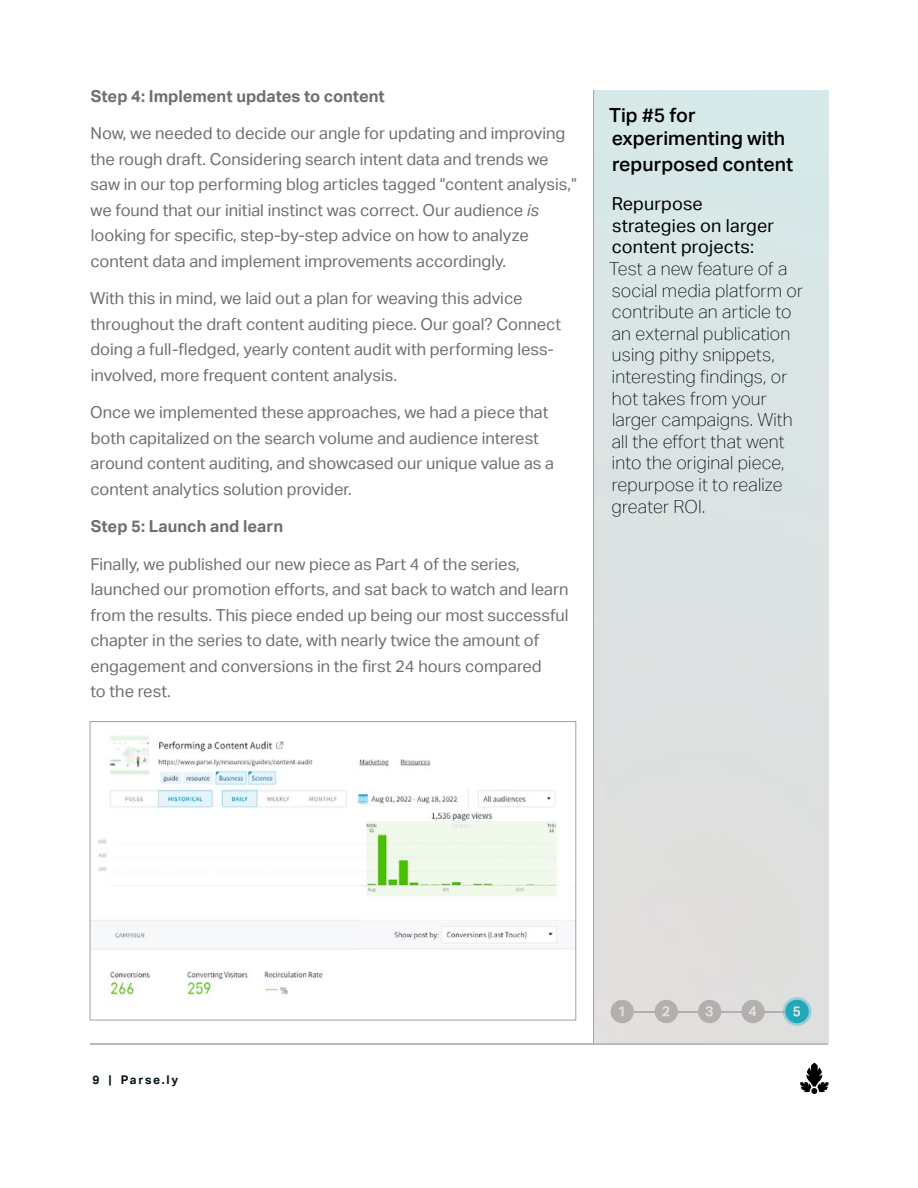
<style>
.page{position:relative;width:918px;height:1188px;background:#fff}
.page>*{position:absolute;margin:0;border:0;box-sizing:border-box;transform-origin:0 0}
.t1{font:500 19.5px/23.4px "Aktiv Grotesk";color:#000}
.t2{font:100 18px/21.6px "Aktiv Grotesk";letter-spacing:.01em;color:#000}
.t3{font:18px/21.6px "Aktiv Grotesk";letter-spacing:.01em;color:#000}
.t4{font:16.5px/25.5px "Aktiv Grotesk";color:#6e6f72}
.t5{font:700 16.5px "Aktiv Grotesk";color:#6e6f72}
.t6{font:700 12px "Aktiv Grotesk";letter-spacing:.14em;color:#051319}
.s1{font-style:italic}
</style>
<div class="page">
<svg style="left:800px;top:1063px;width:29px;height:31px"></svg>
<hr style="left:593px;top:90px;width:1px;height:954px;background:#a0a0a0">
<img style="left:92px;top:735px;width:482px;height:262px">
<div style="left:90px;top:721px;width:486px;height:299px;border:1px solid #a0a0a0"></div>
<img style="left:358px;top:812px;width:212px;height:175px">
<hr style="left:629px;top:1011px;width:160px;height:1px;background:#b3afae">
<div style="left:611px;top:1000px;width:23px;height:23px;background:#b3afae;border-radius:50%"></div>
<svg style="left:619px;top:1006px;width:5px;height:10px"></svg>
<div style="left:655px;top:1000px;width:23px;height:23px;background:#b3afae;border-radius:50%"></div>
<svg style="left:662px;top:1006px;width:7px;height:10px"></svg>
<div style="left:698px;top:1000px;width:23px;height:23px;background:#b3afae;border-radius:50%"></div>
<svg style="left:706px;top:1006px;width:7px;height:11px"></svg>
<div style="left:741px;top:1000px;width:24px;height:23px;background:#b3afae;border-radius:50%"></div>
<svg style="left:749px;top:1006px;width:7px;height:10px"></svg>
<svg style="left:783px;top:997px;width:28px;height:29px"></svg>
<div style="left:785px;top:1000px;width:24px;height:23px;background:#1fa8b7;border-radius:50%"></div>
<svg style="left:783px;top:1006px;width:17px;height:11px"></svg>
<hr style="left:90px;top:1044px;width:738px;height:1px;background:#a0a0a0">
<p class="t5" style="left:91px;top:86px;width:296px">Step 4: Implement updates to content</p>
<p class="t4" style="left:90px;top:121px;width:488px">Now, we needed to decide our angle for updating and improving the rough draft. Considering search intent data and trends we saw in our top performing blog articles tagged “content analysis,” we found that our initial instinct was correct. Our audience <span class="s1">is </span>looking for specific, step-by-step advice on how to analyze content data and implement improvements accordingly.</p>
<p class="t4" style="left:90px;top:286px;width:473px">With this in mind, we laid out a plan for weaving this advice throughout the draft content auditing piece. Our goal? Connect doing a full-fledged, yearly content audit with performing less&shy;involved, more frequent content analysis.</p>
<p class="t4" style="left:90px;top:400px;width:466px">Once we implemented these approaches, we had a piece that both capitalized on the search volume and audience interest around content auditing, and showcased our unique value as a content analytics solution provider.</p>
<p class="t5" style="left:91px;top:517px;width:194px">Step 5: Launch and learn</p>
<p class="t4" style="left:90px;top:551px;width:480px">Finally, we published our new piece as Part 4 of the series, launched our promotion efforts, and sat back to watch and learn from the results. This piece ended up being our most successful chapter in the series to date, with nearly twice the amount of engagement and conversions in the first 24 hours compared<br>to the rest.</p>
<p class="t1" style="left:609px;top:103px;width:177px">Tip #5 for experimenting with</p>
<p class="t1" style="left:612px;top:152px;width:182px">repurposed content</p>
<p class="t3" style="left:612px;top:193px;width:164px">Repurpose strategies on larger content projects:</p>
<p class="t2" style="left:609px;top:258px;width:196px">Test a new feature of a social media platform or contribute an article to an external publication using pithy snippets, interesting findings, or hot takes from your larger campaigns. With all the effort that went into the original piece, repurpose it to realize greater ROI.</p>
<p class="t6" style="left:92px;top:1073px;width:87px">9 | Parse.ly</p>
</div>
